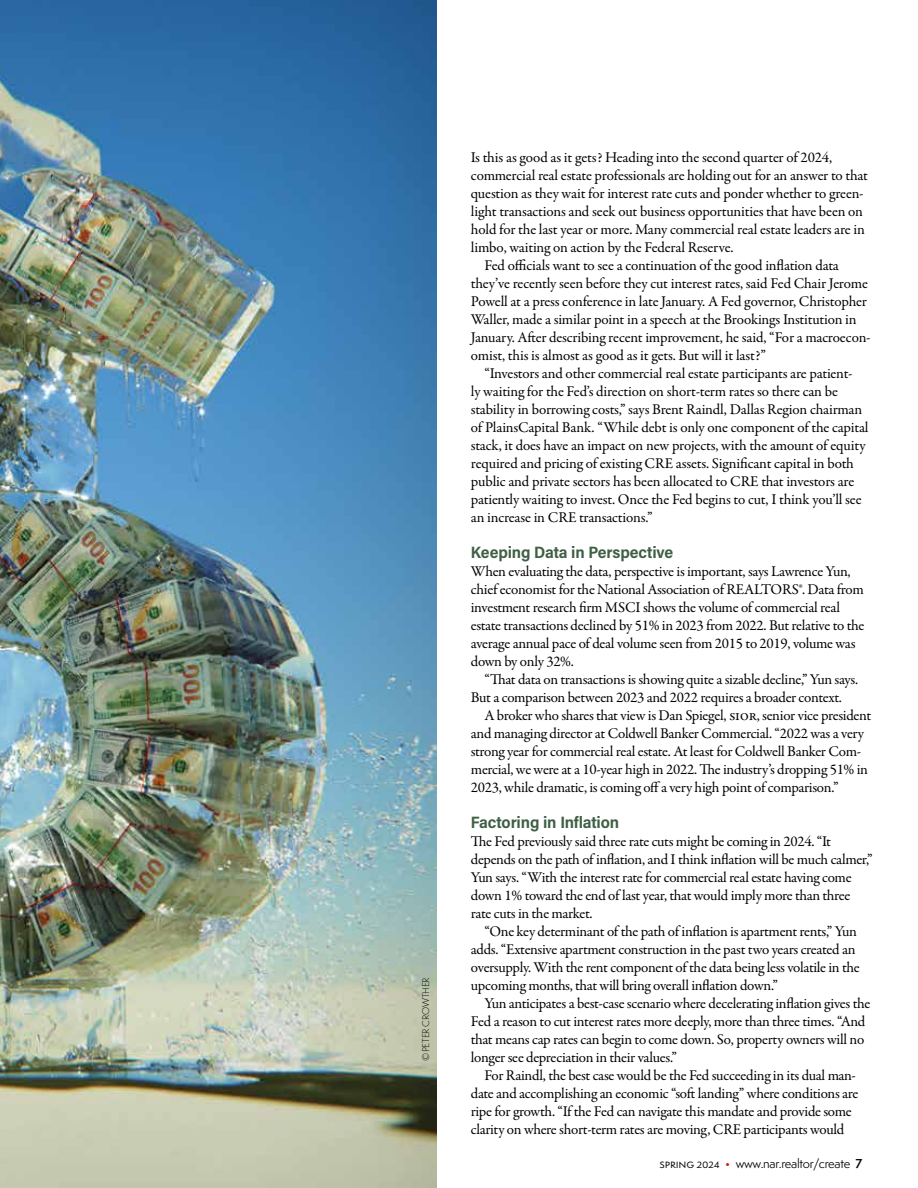
<style>
.page{position:relative;width:918px;height:1188px;background:#fff}
.page>*{position:absolute;margin:0;border:0;box-sizing:border-box;transform-origin:0 0}
.t1{font:16.5px "Acumin Variable Concept";letter-spacing:-.01em;color:#3f6045}
.t2{font:15px/18px "Garamond Premr Pro";letter-spacing:-.02em;color:#000}
.t3{font:12px "Semplicita Pro";letter-spacing:-.02em;color:#000}
.t4{font:300 9px "Semplicita Pro";letter-spacing:-.02em;color:#000}
.s1{color:#cc1b21}
.s2{font-weight:600}
</style>
<div class="page">
<img style="left:0;top:0;width:436px;height:1188px">
<p class="t4" style="left:420px;top:1061px;width:85px;rotate:-90deg">©PETER CROWTHER</p>
<p class="t2" style="left:471px;top:149px;width:363px">Is this as good as it gets? Heading into the second quarter of 2024,</p>
<p class="t2" style="left:471px;top:167px;width:399px">commercial real estate professionals are holding out for an answer to that</p>
<p class="t2" style="left:471px;top:185px;width:394px">question as they wait for interest rate cuts and ponder whether to green-</p>
<p class="t2" style="left:471px;top:203px;width:394px">light transactions and seek out business opportunities that have been on</p>
<p class="t2" style="left:471px;top:221px;width:395px">hold for the last year or more. Many commercial real estate leaders are in</p>
<p class="t2" style="left:471px;top:239px;width:264px">limbo, waiting on action by the Federal Reserve.</p>
<p class="t2" style="left:484px;top:257px;width:356px">Fed officials want to see a continuation of the good inflation data</p>
<p class="t2" style="left:471px;top:275px;width:399px">they’ve recently seen before they cut interest rates, said Fed Chair Jerome</p>
<p class="t2" style="left:471px;top:293px;width:398px">Powell at a press conference in late January. A Fed governor, Christopher</p>
<p class="t2" style="left:471px;top:311px;width:387px">Waller, made a similar point in a speech at the Brookings Institution in</p>
<p class="t2" style="left:471px;top:329px;width:401px">January. After describing recent improvement, he said, “For a macroecon-</p>
<p class="t2" style="left:471px;top:347px;width:297px">omist, this is almost as good as it gets. But will it last?”</p>
<p class="t2" style="left:484px;top:365px;width:370px">“Investors and other commercial real estate participants are patient-</p>
<p class="t2" style="left:471px;top:383px;width:369px">ly waiting for the Fed’s direction on short-term rates so there can be</p>
<p class="t2" style="left:471px;top:401px;width:393px">stability in borrowing costs,” says Brent Raindl, Dallas Region chairman</p>
<p class="t2" style="left:471px;top:419px;width:399px">of PlainsCapital Bank. “While debt is only one component of the capital</p>
<p class="t2" style="left:471px;top:437px;width:396px">stack, it does have an impact on new projects, with the amount of equity</p>
<p class="t2" style="left:471px;top:455px;width:385px">required and pricing of existing CRE assets. Significant capital in both</p>
<p class="t2" style="left:471px;top:473px;width:385px">public and private sectors has been allocated to CRE that investors are</p>
<p class="t2" style="left:471px;top:491px;width:392px">patiently waiting to invest. Once the Fed begins to cut, I think you’ll see</p>
<p class="t2" style="left:471px;top:509px;width:183px">an increase in CRE transactions.”</p>
<p class="t1" style="left:471px;top:541px;width:204px">Keeping Data in Perspective</p>
<p class="t2" style="left:471px;top:563px;width:395px">When evaluating the data, perspective is important, says Lawrence Yun, chief economist for the National Association of REALTORS®. Data from investment research firm MSCI shows the volume of commercial real estate transactions declined by 51% in 2023 from 2022. But relative to the average annual pace of deal volume seen from 2015 to 2019, volume was down by only 32%.</p>
<p class="t2" style="left:471px;top:671px;width:389px;text-indent:14px">“That data on transactions is showing quite a sizable decline,” Yun says.<br>But a comparison between 2023 and 2022 requires a broader context.</p>
<p class="t2" style="left:471px;top:707px;width:402px;text-indent:14px">A broker who shares that view is Dan Spiegel, sior, senior vice president and managing director at Coldwell Banker Commercial. “2022 was a very strong year for commercial real estate. At least for Coldwell Banker Com&shy;mercial, we were at a 10-year high in 2022. The industry’s dropping 51% in 2023, while dramatic, is coming off a very high point of comparison.”</p>
<p class="t1" style="left:471px;top:811px;width:150px">Factoring in Inflation</p>
<p class="t2" style="left:471px;top:833px;width:403px">The Fed previously said three rate cuts might be coming in 2024. “It depends on the path of inflation, and I think inflation will be much calmer,” Yun says. “With the interest rate for commercial real estate having come down 1% toward the end of last year, that would imply more than three rate cuts in the market.</p>
<p class="t2" style="left:471px;top:923px;width:390px;text-indent:14px">“One key determinant of the path of inflation is apartment rents,” Yun adds. “Extensive apartment construction in the past two years created an oversupply. With the rent component of the data being less volatile in the upcoming months, that will bring overall inflation down.”</p>
<p class="t2" style="left:471px;top:995px;width:401px;text-indent:14px">Yun anticipates a best-case scenario where decelerating inflation gives the Fed a reason to cut interest rates more deeply, more than three times. “And that means cap rates can begin to come down. So, property owners will no longer see depreciation in their values.”</p>
<p class="t2" style="left:471px;top:1067px;width:389px;text-indent:14px">For Raindl, the best case would be the Fed succeeding in its dual man&shy;date and accomplishing an economic “soft landing” where conditions are ripe for growth. “If the Fed can navigate this mandate and provide some clarity on where short-term rates are moving, CRE participants would</p>
<p class="t3" style="left:660px;top:1155px;width:204px">spring 2024 <span class="s1">•</span> www.nar.realtor/create <span class="s2">7</span></p>
</div>
